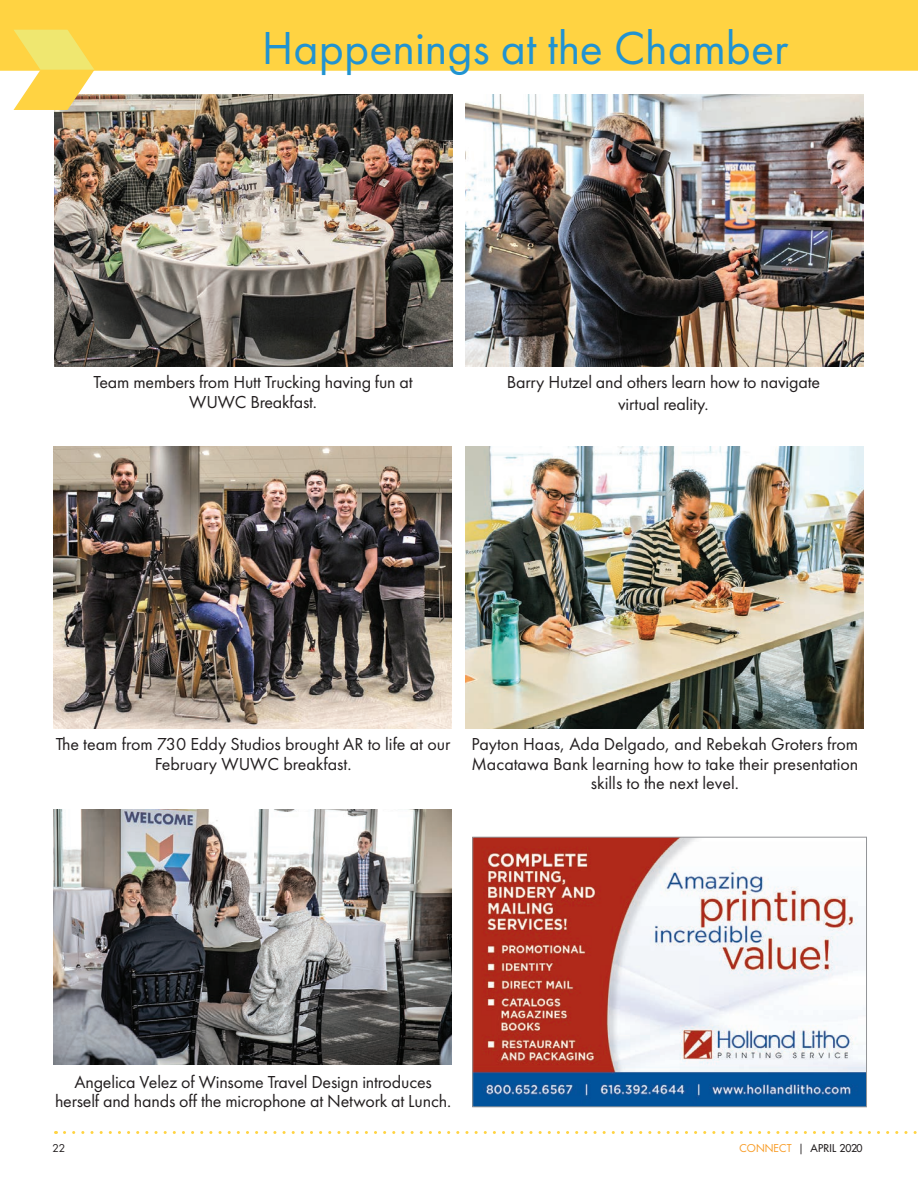
<style>
.page{position:relative;width:918px;height:1188px;background:#fff}
.page>*{position:absolute;margin:0;border:0;box-sizing:border-box;transform-origin:0 0}
.t1{font:48px "Futura PT";color:#2193d1}
.t2{font:18px/19.5px "Futura PT";letter-spacing:-.01em;color:#231f20;text-align:center}
.t3{font:10.5px "Futura";letter-spacing:.02em;color:#231f20}
.t4{font:10.5px "Futura";color:#231f20}
.s1{color:#f89b24}
.s2{font-style:inherit}
</style>
<div class="page">
<img style="left:54px;top:94px;width:398px;height:272px">
<img style="left:466px;top:447px;width:398px;height:282px">
<img style="left:53px;top:447px;width:399px;height:282px">
<img style="left:53px;top:809px;width:399px;height:256px">
<img style="left:466px;top:94px;width:397px;height:272px">
<div style="left:0;top:0;width:918px;height:71px;background:#ffd342"></div>
<svg style="left:64px;top:1131px;width:853px;height:3px"></svg>
<svg style="left:14px;top:30px;width:80px;height:80px;background:#f6dc6a"></svg>
<img style="left:474px;top:839px;width:391px;height:266px">
<div style="left:472px;top:837px;width:395px;height:270px;border:1px solid #939598"></div>
<h1 class="t1" style="left:262px;top:19px;width:528px">Happenings at the Chamber</h1>
<p class="t2" style="left:93px;top:372px;width:321px">Team members from Hutt Trucking having fun at<br>WUWC Breakfast.</p>
<p class="t2" style="left:507px;top:371px;width:315px;line-height:21.6px">Barry Hutzel and others learn how to navigate virtual reality.</p>
<p class="t2" style="left:56px;top:734px;width:396px">The team from 730 Eddy Studios brought AR to life at our<br>February WUWC breakfast.</p>
<p class="t2" style="left:471px;top:734px;width:388px">Payton Haas, Ada Delgado, and Rebekah Groters from<br>Macatawa Bank learning how to take their presentation skills to the next level.</p>
<p class="t2" style="left:55px;top:1072px;width:397px">Angelica Velez of Winsome Travel Design introduces herself and hands off the microphone at Network at Lunch.</p>
<p class="t4" style="left:52px;top:1142px;width:14px">22</p>
<p class="t3" style="left:739px;top:1142px;width:125px"><span class="s1">CONNECT</span> <span class="s2">|</span> APRIL 2020</p>
</div>
